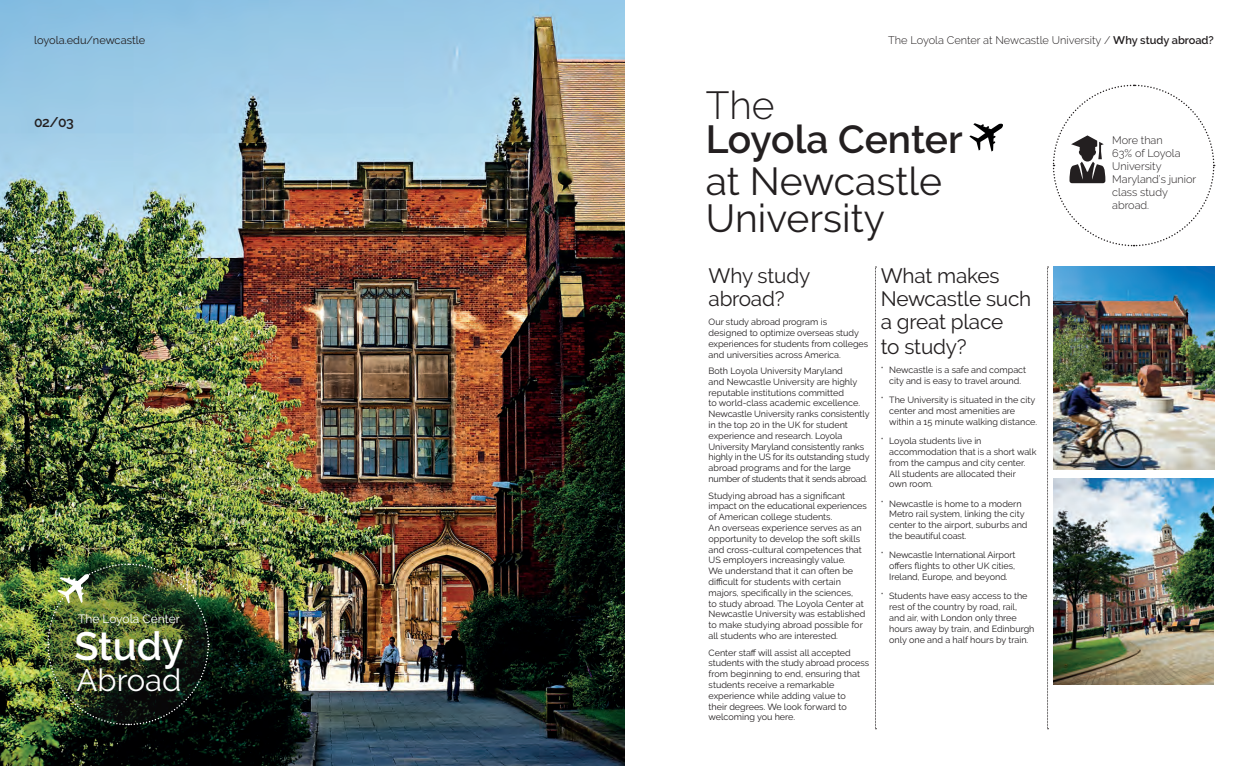
<style>
.page{position:relative;width:1248px;height:766px;background:#fff}
.page>*{position:absolute;margin:0;border:0;box-sizing:border-box;transform-origin:0 0}
.t1{font:600 39.5px "Derailed";color:#fff}
.subtitle{font:39px/37px "Derailed";color:#231f20}
.subtitle-2{font:600 39px/34px "Derailed";letter-spacing:-.005em;color:#231f20}
.t2{font:31px "Derailed";color:#fff}
.NEW_subhead{font:20.7px/23px "Derailed";letter-spacing:-.01em;color:#231f20}
.t3{font:600 14px "Derailed";color:#231f20}
.t4{font:12px "Derailed";color:#fff}
.t5{font:300 11px "Derailed";color:#231f20}
.t6{font:11px "Derailed";color:#231f20}
.t7{font:300 10.9px/13.1px "Derailed";color:#231f20}
.NEW_text{font:9px/10.8px "Derailed";color:#231f20}
.s1{font-weight:600}
.s2{font-weight:300}
</style>
<div class="page">
<img style="left:0;top:0;width:624px;height:765px">
<svg style="left:875px;top:266px;width:1px;height:463px"></svg>
<svg style="left:1047px;top:266px;width:1px;height:463px"></svg>
<img style="left:1053px;top:266px;width:161px;height:203px">
<img style="left:1053px;top:478px;width:160px;height:206px">
<svg style="left:1052px;top:84px;width:162px;height:163px"></svg>
<svg style="left:969px;top:123px;width:34px;height:29px"></svg>
<img style="left:47px;top:560px;width:163px;height:165px">
<p class="t6" style="left:34px;top:34px;width:113px">loyola.edu/newcastle</p>
<p class="t3" style="left:34px;top:114px;width:41px">02/03</p>
<p class="t4" style="left:78px;top:612px;width:103px">The Loyola Center</p>
<p class="t1" style="left:74px;top:623px;width:111px">Study</p>
<p class="t2" style="left:77px;top:662px;width:106px">Abroad</p>
<p class="t5" style="left:888px;top:34px;width:327px">The Loyola Center at Newcastle University / <span class="s1">Why study abroad?</span></p>
<p class="subtitle-2" style="left:705px;top:88px;width:258px"><span class="s2">The<br></span>Loyola Center</p>
<p class="subtitle" style="left:705px;top:163px;width:238px">at Newcastle<br>University</p>
<p class="NEW_subhead" style="left:708px;top:264px;width:103px">Why study abroad?</p>
<p class="NEW_text" style="left:708px;top:316px;width:161px">Our study abroad program is designed to optimize overseas study experiences for students from colleges and universities across America.</p>
<p class="NEW_text" style="left:708px;top:365px;width:162px">Both Loyola University Maryland<br>and Newcastle University are highly reputable institutions committed<br>to world-class academic excellence.<br>Newcastle University ranks consistently in the top 20 in the UK for student experience and research. Loyola University Maryland consistently ranks highly in the US for its outstanding study abroad programs and for the large number of students that it sends abroad.</p>
<p class="NEW_text" style="left:708px;top:490px;width:160px">Studying abroad has a significant impact on the educational experiences of American college students.<br>An overseas experience serves as an opportunity to develop the soft skills and cross-cultural competences that US employers increasingly value.<br>We understand that it can often be difficult for students with certain majors, specifically in the sciences,<br>to study abroad. The Loyola Center at Newcastle University was established to make studying abroad possible for all students who are interested.</p>
<p class="NEW_text" style="left:708px;top:646px;width:162px">Center staff will assist all accepted students with the study abroad process from beginning to end, ensuring that students receive a remarkable experience while adding value to<br>their degrees. We look forward to welcoming you here.</p>
<p class="NEW_subhead" style="left:880px;top:264px;width:152px">What makes<br>Newcastle such a great place</p>
<p class="NEW_subhead" style="left:880px;top:335px;width:88px">to study?</p>
<p class="NEW_text" style="left:880px;top:364px;width:147px;text-align:center">* Newcastle is a safe and compact city and is easy to travel around.</p>
<p class="NEW_text" style="left:889px;top:394px;width:150px;text-indent:-9px">* The University is situated in the city center and most amenities are within a 15 minute walking distance.</p>
<p class="NEW_text" style="left:889px;top:435px;width:149px;text-indent:-9px">* Loyola students live in accommodation that is a short walk from the campus and city center.<br>All students are allocated their<br>own room.</p>
<p class="NEW_text" style="left:889px;top:498px;width:140px;text-indent:-9px">* Newcastle is home to a modern<br>Metro rail system, linking the city center to the airport, suburbs and the beautiful coast.</p>
<p class="NEW_text" style="left:889px;top:549px;width:128px;text-align:justify;text-indent:-9px">* Newcastle International Airport offers flights to other UK cities, Ireland, Europe, and beyond.</p>
<p class="NEW_text" style="left:889px;top:590px;width:147px;text-indent:-9px">* Students have easy access to the rest of the country by road, rail, and air, with London only three hours away by train, and Edinburgh only one and a half hours by train.</p>
<p class="t7" style="left:1112px;top:133px;width:70px">More than<br>63% of Loyola</p>
<p class="t7" style="left:1112px;top:159px;width:51px">University</p>
<p class="t7" style="left:1112px;top:172px;width:85px">Maryland’s junior</p>
<p class="t7" style="left:1112px;top:185px;width:57px">class study abroad.</p>
</div>
